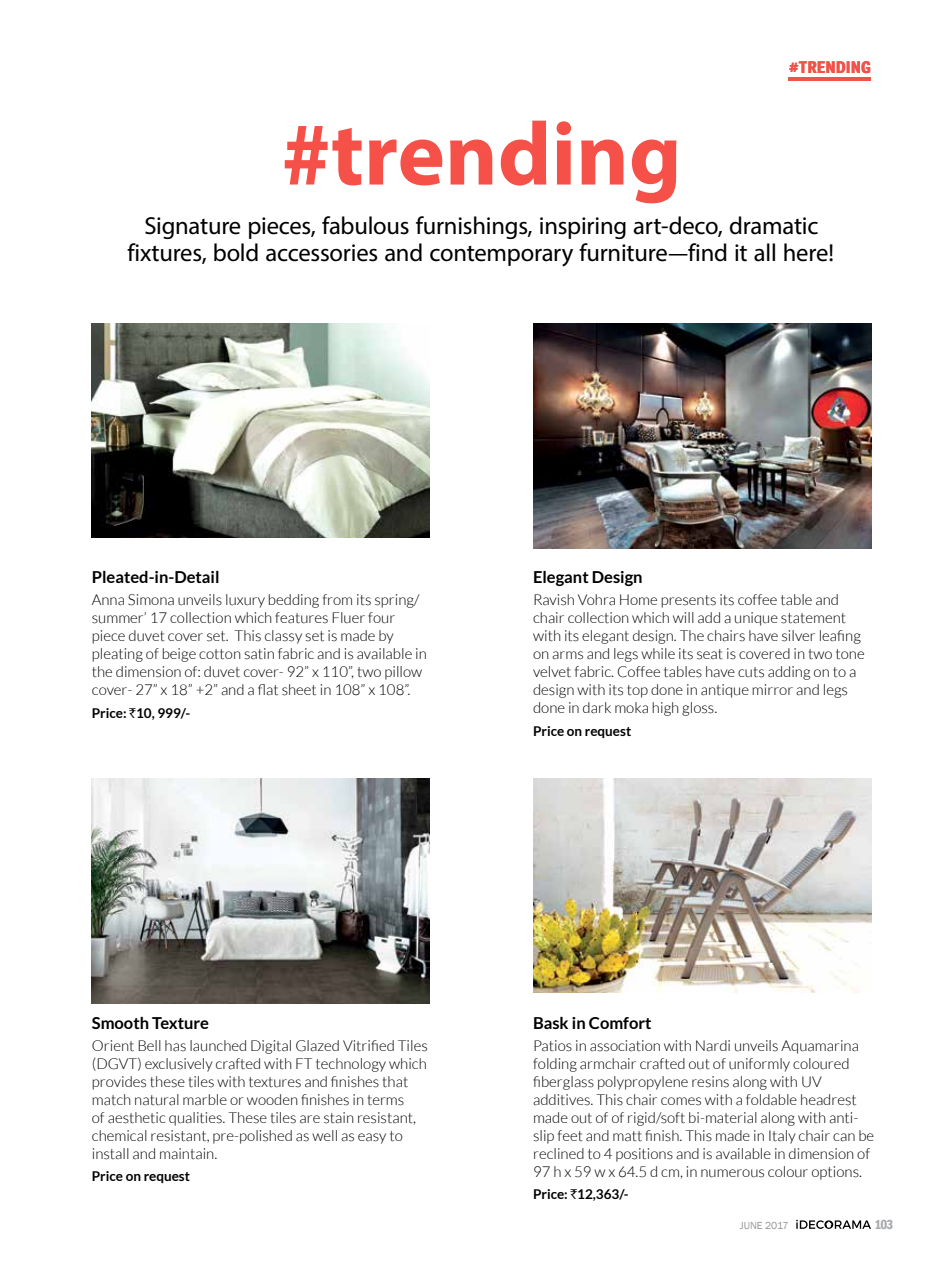
<style>
.page{position:relative;width:936px;height:1263px;background:#fff}
.page>*{position:absolute;margin:0;border:0;box-sizing:border-box;transform-origin:0 0}
.t1{font:700 90px "Myriad Pro";color:#f55148}
.t2{font:34.5px/27px "Myriad Arabic";letter-spacing:-.005em;color:#000;text-align:center}
.t3{font:700 16.5px "Lato";color:#000}
.t4{font:700 16.5px "Magra";color:#f05349}
.t5{font:300 15px/18px "Lato";color:#000}
.t6{font:700 13.5px "Lato";color:#000}
.t7{font:600 condensed 13.5px "Franklin Gothic";color:#a7a9ac}
.t8{font:10.5px "Franklin Gothic";letter-spacing:-.005em;color:#939598}
.s1{font-family:"Rupee Foradian";font-weight:400}
</style>
<div class="page">
<svg style="left:796px;top:1220px;width:75px;height:9px"></svg>
<img style="left:533px;top:778px;width:338px;height:214px">
<img style="left:533px;top:323px;width:338px;height:226px">
<img style="left:92px;top:323px;width:338px;height:214px">
<img style="left:92px;top:778px;width:338px;height:226px">
<hr style="left:788px;top:77px;width:83px;height:3px;background:#f05349">
<h1 class="t1" style="left:281px;top:96px;width:401px">#trending</h1>
<p class="t4" style="left:788px;top:57px;width:84px">#TRENDING</p>
<h2 class="t2" style="left:127px;top:212px;width:709px">Signature pieces, fabulous furnishings, inspiring art-deco, dramatic fixtures, bold accessories and contemporary furniture—find it all here!</h2>
<p class="t3" style="left:92px;top:568px;width:129px">Pleated-in-Detail</p>
<p class="t5" style="left:92px;top:591px;width:336px">Anna Simona unveils luxury bedding from its spring/ summer’ 17 collection which features Fluer four piece duvet cover set. This classy set is made by pleating of beige cotton satin fabric and is available in the dimension of: duvet cover- 92” x 110”, two pillow cover- 27” x 18” +2” and a flat sheet in 108” x 108”.</p>
<p class="t6" style="left:92px;top:705px;width:100px">Price: <span class="s1">`</span>10, 999/-</p>
<p class="t3" style="left:533px;top:568px;width:111px">Elegant Design</p>
<p class="t5" style="left:533px;top:591px;width:333px">Ravish Vohra Home presents its coffee table and chair collection which will add a unique statement with its elegant design. The chairs have silver leafing on arms and legs while its seat is covered in two tone velvet fabric. Coffee tables have cuts adding on to a design with its top done in antique mirror and legs done in dark moka high gloss.</p>
<p class="t6" style="left:533px;top:723px;width:100px">Price on request</p>
<p class="t3" style="left:92px;top:1013px;width:119px">Smooth Texture</p>
<p class="t5" style="left:92px;top:1037px;width:337px">Orient Bell has launched Digital Glazed Vitrified Tiles (DGVT) exclusively crafted with FT technology which provides these tiles with textures and finishes that match natural marble or wooden finishes in terms<br>of aesthetic qualities. These tiles are stain resistant, chemical resistant, pre-polished as well as easy to install and maintain.</p>
<p class="t6" style="left:92px;top:1169px;width:100px">Price on request</p>
<p class="t3" style="left:533px;top:1013px;width:120px">Bask in Comfort</p>
<p class="t5" style="left:533px;top:1037px;width:343px">Patios in association with Nardi unveils Aquamarina folding armchair crafted out of uniformly coloured fiberglass polypropylene resins along with UV additives. This chair comes with a foldable headrest made out of of rigid/soft bi-material along with anti&shy;slip feet and matt finish. This made in Italy chair can be reclined to 4 positions and is available in dimension of 97 h x 59 w x 64.5 d cm, in numerous colour options.</p>
<p class="t6" style="left:533px;top:1187px;width:97px">Price: <span class="s1">`</span>12,363/-</p>
<p class="t8" style="left:739px;top:1219px;width:51px">JUNE 2017</p>
<p class="t7" style="left:874px;top:1215px;width:20px">103</p>
</div>
